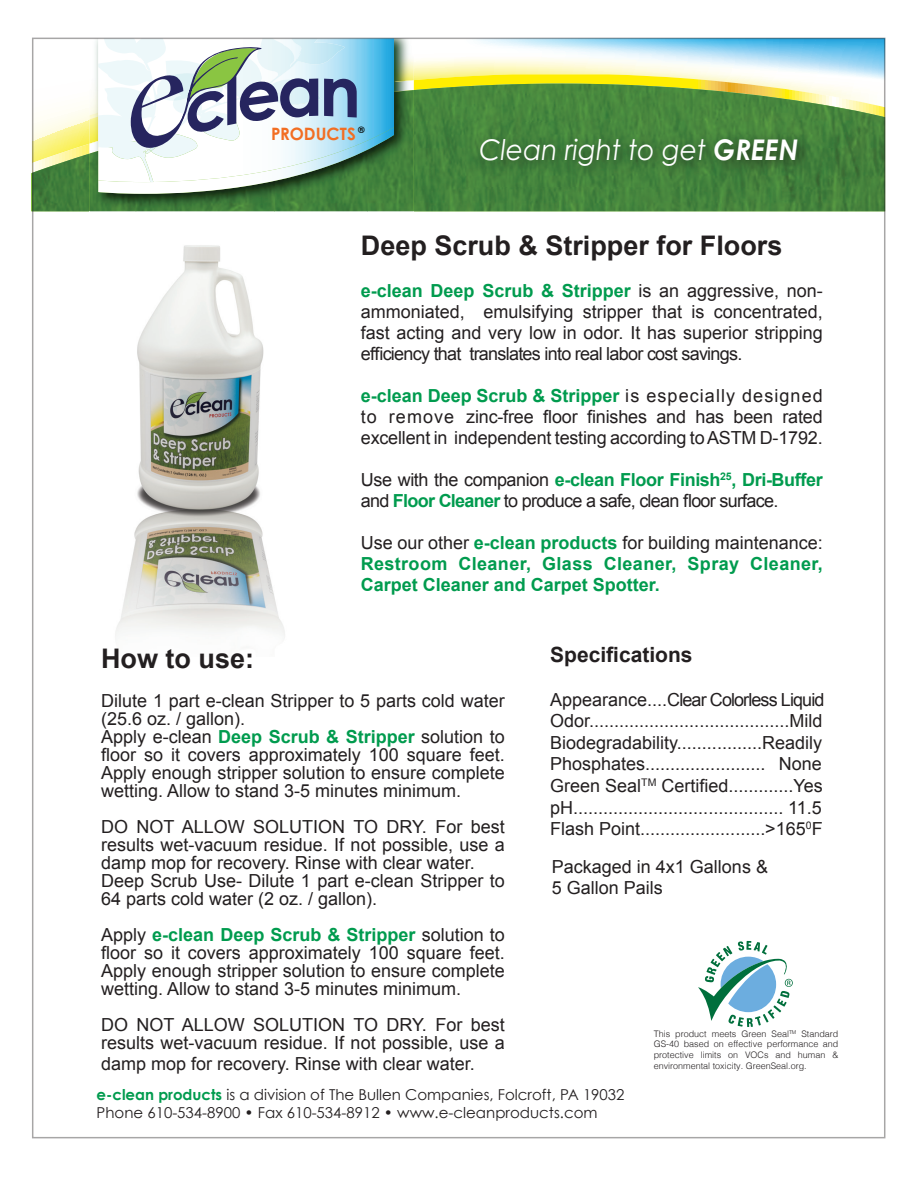
<style>
.page{position:relative;width:918px;height:1188px;background:#fff}
.page>*{position:absolute;margin:0;border:0;box-sizing:border-box;transform-origin:0 0}
.t1{font:italic 28.5px "Century Gothic";color:#fff;scale:.93 1}
.t2{font:700 27px "Arial";color:#231f20}
.t3{font:700 21px "Arial";color:#231f20}
.t4{font:18px/18px "Arial";color:#231f20;text-align:justify}
.t5{font:700 18px/21px "Arial";color:#009b4e;text-align:justify}
.t6{font:18px/21px "Arial";letter-spacing:-.04em;color:#231f20}
.t7{font:18px "Arial";letter-spacing:-.05em;color:#231f20}
.t8{font:700 17.1px "Century Gothic";color:#f26e23}
.t9{font:15px "Century Gothic";color:#231f20}
.t10{font:300 9px/10.8px "Helvetica";color:#231f20;text-align:justify}
.t11{font:700 8.85px "Century Gothic";color:#040503}
.s1{font-weight:700}
.s2{font-weight:700;color:#009b4e}
.s3{font-weight:400;color:#231f20}
</style>
<div class="page">
<svg style="left:35px;top:41px;width:847px;height:170px"></svg>
<img style="left:885px;top:117px;width:1px;height:94px">
<img style="left:414px;top:84px;width:468px;height:127px">
<img style="left:90px;top:211px;width:324px;height:1px">
<img style="left:90px;top:41px;width:324px;height:39px">
<img style="left:90px;top:80px;width:324px;height:71px">
<img style="left:368px;top:90px;width:46px;height:121px">
<img style="left:90px;top:151px;width:46px;height:60px">
<img style="left:275px;top:194px;width:93px;height:17px">
<img style="left:136px;top:194px;width:139px;height:17px">
<svg style="left:98px;top:182px;width:296px;height:12px"></svg>
<img style="left:466px;top:123px;width:352px;height:64px">
<img style="left:115px;top:245px;width:170px;height:393px">
<svg style="left:698px;top:941px;width:95px;height:86px"></svg>
<svg style="left:98px;top:38px;width:296px;height:144px"></svg>
<p class="t11" style="left:358px;top:124px;width:8px">®</p>
<p class="t8" style="left:271px;top:123px;width:86px">PRODUCTS</p>
<p class="t1" style="left:479px;top:132px;width:344px">Clean right to get <span class="s1">GREEN</span></p>
<p class="t2" style="left:361px;top:227px;width:423px">Deep Scrub &amp; Stripper for Floors</p>
<p class="t4" style="left:361px;top:281px;width:464px;line-height:21px"><span class="s2">e-clean Deep Scrub &amp; Stripper</span> is an aggressive, non&shy;ammoniated, emulsifying stripper that is concentrated, fast acting and very low in odor. It has superior stripping efficiency that translates into real labor cost savings.</p>
<p class="t4" style="left:361px;top:386px;width:463px;line-height:21px"><span class="s2">e-clean Deep Scrub &amp; Stripper</span> is especially designed to remove zinc-free floor finishes and has been rated excellent in independent testing according to ASTM D-1792.</p>
<p class="t6" style="left:361px;top:470px;width:463px">Use with the companion <span class="s2">e-clean Floor Finish</span><sup>25</sup><span class="s2">, Dri-Buffer </span>and <span class="s2">Floor Cleaner</span> to produce a safe, clean floor surface.</p>
<p class="t5" style="left:361px;top:533px;width:463px"><span class="s3">Use our other</span> e-clean products <span class="s3">for building maintenance:<br></span>Restroom Cleaner, Glass Cleaner, Spray Cleaner, Carpet Cleaner and Carpet Spotter.</p>
<p class="t3" style="left:550px;top:641px;width:144px">Specifications</p>
<p class="t7" style="left:550px;top:688px;width:276px">Appearance....Clear Colorless Liquid</p>
<p class="t4" style="left:550px;top:710px;width:274px;line-height:21.6px">Odor........................................Mild<br>Biodegradability.................Readily</p>
<p class="t4" style="left:550px;top:755px;width:273px">Phosphates........................ None</p>
<p class="t4" style="left:550px;top:777px;width:274px">Green Seal<sup>TM</sup> Certified.............Yes</p>
<p class="t4" style="left:550px;top:799px;width:273px">pH.......................................... 11.5</p>
<p class="t4" style="left:550px;top:820px;width:274px">Flash Point.........................&gt;165<sup>0</sup>F</p>
<p class="t4" style="left:552px;top:856px;width:218px;line-height:21.6px">Packaged in 4x1 Gallons &amp;<br>5 Gallon Pails</p>
<p class="t2" style="left:101px;top:640px;width:155px">How to use:</p>
<p class="t4" style="left:101px;top:692px;width:405px">Dilute 1 part e-clean Stripper to 5 parts cold water (25.6 oz. / gallon).</p>
<p class="t4" style="left:101px;top:728px;width:405px">Apply e-clean <span class="s2">Deep Scrub &amp; Stripper</span> solution to floor so it covers approximately 100 square feet.<br>Apply enough stripper solution to ensure complete wetting. Allow to stand 3-5 minutes minimum.</p>
<p class="t4" style="left:101px;top:818px;width:405px">DO NOT ALLOW SOLUTION TO DRY. For best results wet-vacuum residue. If not possible, use a damp mop for recovery. Rinse with clear water.</p>
<p class="t4" style="left:101px;top:872px;width:405px">Deep Scrub Use- Dilute 1 part e-clean Stripper to<br>64 parts cold water (2 oz. / gallon).</p>
<p class="t4" style="left:101px;top:926px;width:405px">Apply <span class="s2">e-clean Deep Scrub &amp; Stripper</span> solution to floor so it covers approximately 100 square feet.<br>Apply enough stripper solution to ensure complete wetting. Allow to stand 3-5 minutes minimum.</p>
<p class="t4" style="left:101px;top:1016px;width:405px">DO NOT ALLOW SOLUTION TO DRY. For best results wet-vacuum residue. If not possible, use a</p>
<p class="t4" style="left:101px;top:1055px;width:375px">damp mop for recovery. Rinse with clear water.</p>
<p class="t9" style="left:97px;top:1085px;width:530px"><span class="s2">e-clean products</span> is a division of The Bullen Companies, Folcroft, PA 19032</p>
<p class="t9" style="left:97px;top:1103px;width:503px">Phone 610-534-8900 • Fax 610-534-8912 • www.e-cleanproducts.com</p>
<p class="t10" style="left:654px;top:1027px;width:186px">This product meets Green Seal<sup>TM</sup> Standard GS-40 based on effective performance and protective limits on VOCs and human &amp; environmental toxicity. GreenSeal.org.</p>
</div>
